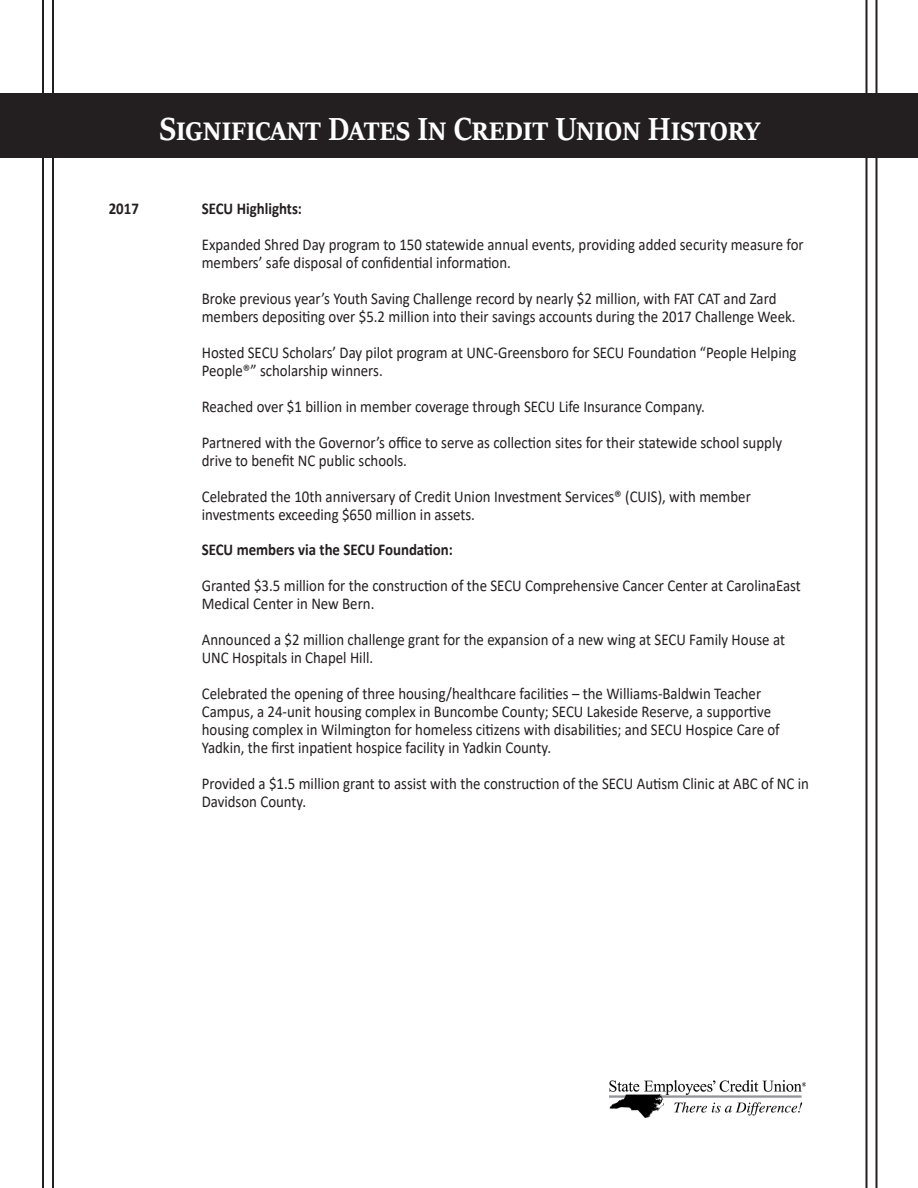
<style>
.page{position:relative;width:918px;height:1188px;background:#fff}
.page>*{position:absolute;margin:0;border:0;box-sizing:border-box;transform-origin:0 0}
.t1{font:700 36px "Sitka Banner";color:#fff;scale:.9 1}
.t2{font:16.5px/18px "Calibri";color:#231f20;scale:.9 1}
.t3{font:700 16.5px "Calibri";color:#231f20;scale:.9 1}
</style>
<div class="page">
<img style="left:609px;top:1081px;width:196px;height:37px">
<div style="left:0;top:93px;width:918px;height:65px;background:#231f20"></div>
<hr style="left:52px;top:0;width:2px;height:1188px;background:#231f20">
<hr style="left:42px;top:0;width:2px;height:1188px;background:#231f20">
<hr style="left:875px;top:0;width:2px;height:1188px;background:#231f20">
<hr style="left:866px;top:0;width:2px;height:1188px;background:#231f20">
<p class="t1" style="left:159px;top:103px;width:669px">Significant Dates In Credit Union History</p>
<p class="t3" style="left:109px;top:197px;width:35px">2017</p>
<p class="t3" style="left:202px;top:197px;width:113px">SECU Highlights:</p>
<p class="t2" style="left:202px;top:235px;width:670px">Expanded Shred Day program to 150 statewide annual events, providing added security measure for members’ safe disposal of confidential information.</p>
<p class="t2" style="left:202px;top:289px;width:661px">Broke previous year’s Youth Saving Challenge record by nearly $2 million, with FAT CAT and Zard members depositing over $5.2 million into their savings accounts during the 2017 Challenge Week.</p>
<p class="t2" style="left:202px;top:343px;width:663px">Hosted SECU Scholars’ Day pilot program at UNC-Greensboro for SECU Foundation “People Helping<br>People®” scholarship winners.</p>
<p class="t2" style="left:202px;top:397px;width:560px">Reached over $1 billion in member coverage through SECU Life Insurance Company.</p>
<p class="t2" style="left:202px;top:433px;width:646px">Partnered with the Governor’s office to serve as collection sites for their statewide school supply drive to benefit NC public schools.</p>
<p class="t2" style="left:202px;top:487px;width:612px">Celebrated the 10th anniversary of Credit Union Investment Services® (CUIS), with member investments exceeding $650 million in assets.</p>
<h4 class="t3" style="left:202px;top:537px;width:281px">SECU members via the SECU Foundation:</h4>
<p class="t2" style="left:202px;top:576px;width:667px">Granted $3.5 million for the construction of the SECU Comprehensive Cancer Center at CarolinaEast<br>Medical Center in New Bern.</p>
<p class="t2" style="left:202px;top:630px;width:650px">Announced a $2 million challenge grant for the expansion of a new wing at SECU Family House at<br>UNC Hospitals in Chapel Hill.</p>
<p class="t2" style="left:202px;top:684px;width:644px">Celebrated the opening of three housing/healthcare facilities – the Williams-Baldwin Teacher Campus, a 24-unit housing complex in Buncombe County; SECU Lakeside Reserve, a supportive housing complex in Wilmington for homeless citizens with disabilities; and SECU Hospice Care of Yadkin, the first inpatient hospice facility in Yadkin County.</p>
<p class="t2" style="left:202px;top:774px;width:676px">Provided a $1.5 million grant to assist with the construction of the SECU Autism Clinic at ABC of NC in<br>Davidson County.</p>
</div>
